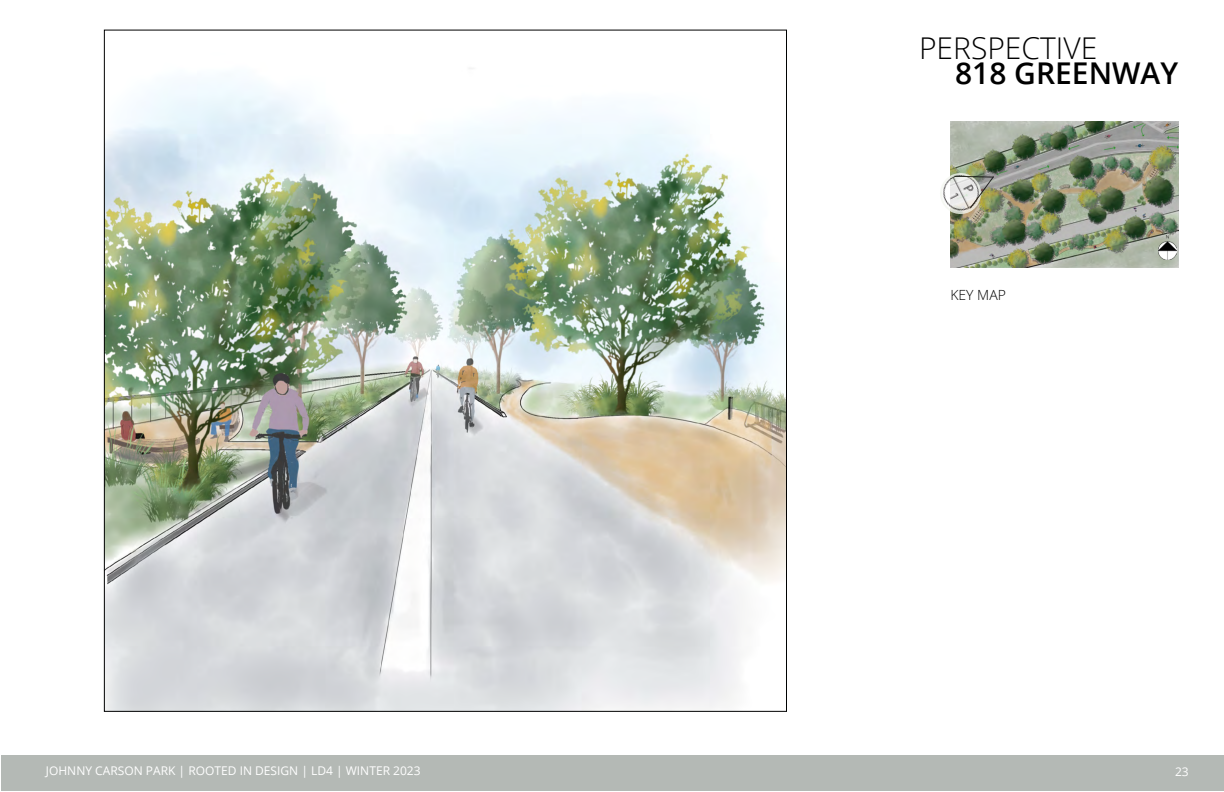
<style>
.page{position:relative;width:1224px;height:792px;background:#fff}
.page>*{position:absolute;margin:0;border:0;box-sizing:border-box;transform-origin:0 0}
.t1{font:300 30px "Open Sans";color:#000}
.t2{font:600 30px "Open Sans";color:#000}
.t3{font:300 14px "Open Sans";color:#000}
.t4{font:12px "Open Sans";color:#fff}
</style>
<div class="page">
<div style="left:1px;top:755px;width:1223px;height:36px;background:#b4b9b5"></div>
<img style="left:106px;top:68px;width:679px;height:642px">
<img style="left:950px;top:121px;width:229px;height:146px">
<svg style="left:940px;top:171px;width:55px;height:45px"></svg>
<img style="left:1158px;top:235px;width:18px;height:24px">
<p class="t4" style="left:46px;top:763px;width:376px">JOHNNY CARSON PARK | ROOTED IN DESIGN | LD4 | WINTER 2023</p>
<h1 class="t1" style="left:919px;top:28px;width:180px">PERSPECTIVE</h1>
<h1 class="t2" style="left:955px;top:52px;width:225px">818 GREENWAY</h1>
<p class="t3" style="left:950px;top:285px;width:57px">KEY MAP</p>
<p class="t4" style="left:1175px;top:764px;width:15px">23</p>
</div>
